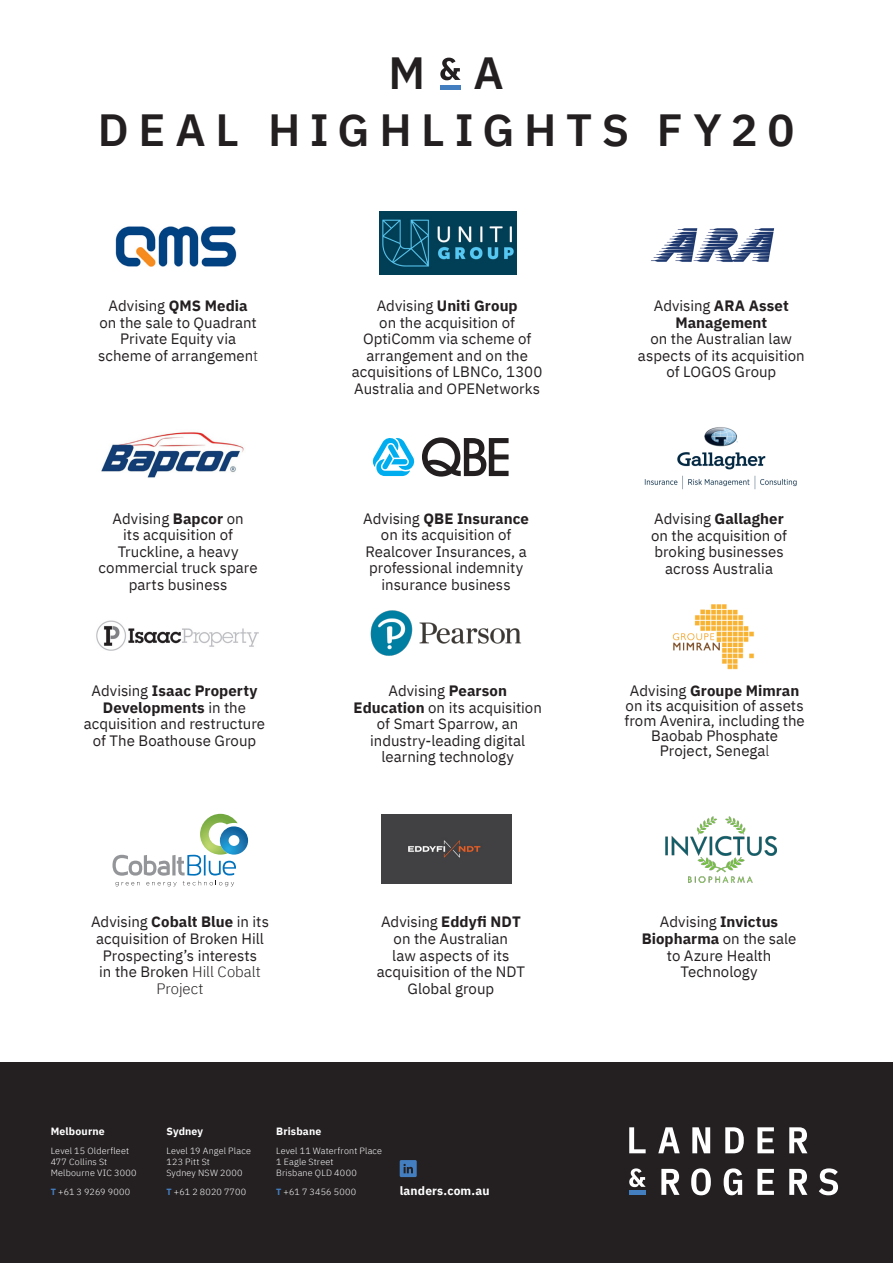
<style>
.page{position:relative;width:893px;height:1263px;background:#fff}
.page>*{position:absolute;margin:0;border:0;box-sizing:border-box;transform-origin:0 0}
.IBM_Plex_Sans_Semibo{font:600 45px "IBM Plex Sans";letter-spacing:.215em;color:#231f20}
.Paragraph_Style_1{font:15px/16.5px "IBM Plex Sans";color:#231f20;text-align:center}
.IBM_Plex_Sans_Light{font:15px/15px "IBM Plex Sans";color:#231f20;text-align:center}
.IBM_Plex_Sans_Light-2{font:700 12px "IBM Plex Sans";letter-spacing:.01em;color:#fff}
.L_R_contact_info{font:700 10.5px "IBM Plex Sans";letter-spacing:.015em;color:#fff}
.L_R_contact_info-2{font:300 9px/10.8px "IBM Plex Sans";letter-spacing:.02em;color:#fff}
.s1{font-weight:700}
.s2{font-weight:300}
.s3{font-weight:700;color:#437ec1}
</style>
<div class="page">
<div style="left:0;top:1062px;width:893px;height:201px;background:#242021"></div>
<svg style="left:629px;top:1127px;width:209px;height:68px"></svg>
<div style="left:400px;top:1160px;width:17px;height:17px;background:#437ec1"></div>
<svg style="left:403px;top:1164px;width:10px;height:9px"></svg>
<img style="left:644px;top:427px;width:153px;height:63px">
<div style="left:381px;top:815px;width:131px;height:68px;background:#414143"></div>
<svg style="left:422px;top:437px;width:87px;height:40px"></svg>
<svg style="left:372px;top:438px;width:43px;height:38px"></svg>
<img style="left:96px;top:620px;width:163px;height:31px">
<img style="left:665px;top:816px;width:111px;height:66px">
<img style="left:370px;top:610px;width:152px;height:46px">
<img style="left:672px;top:604px;width:82px;height:66px">
<svg style="left:112px;top:814px;width:136px;height:72px"></svg>
<img style="left:101px;top:432px;width:143px;height:46px">
<img style="left:115px;top:226px;width:122px;height:41px">
<img style="left:379px;top:211px;width:138px;height:64px">
<img style="left:651px;top:228px;width:124px;height:34px">
<div style="left:440px;top:85px;width:20px;height:5px;background:#437ec1"></div>
<svg style="left:440px;top:58px;width:20px;height:22px"></svg>
<p class="IBM_Plex_Sans_Semibo" style="left:388px;top:38px;width:117px">M A</p>
<p class="IBM_Plex_Sans_Semibo" style="left:98px;top:95px;width:143px">DEAL</p>
<p class="IBM_Plex_Sans_Semibo" style="left:268px;top:95px;width:363px">HIGHLIGHTS</p>
<p class="IBM_Plex_Sans_Semibo" style="left:657px;top:95px;width:139px">FY20</p>
<p class="Paragraph_Style_1" style="left:98px;top:296px;width:161px">Advising <span class="s1">QMS Media </span>on the sale to Quadrant<br>Private Equity via scheme of arrangemen<span class="s2">t</span></p>
<p class="Paragraph_Style_1" style="left:352px;top:296px;width:192px">Advising <span class="s1">Uniti Group<br></span>on the acquisition of<br>OptiComm via scheme of arrangement and on the acquisitions of LBNCo, 1300<br>Australia and OPENetworks</p>
<p class="Paragraph_Style_1" style="left:99px;top:509px;width:161px">Advising <span class="s1">Bapcor</span> on<br>its acquisition of<br>Truckline, a heavy commercial truck spare parts business</p>
<p class="Paragraph_Style_1" style="left:363px;top:509px;width:167px">Advising <span class="s1">QBE Insurance </span>on its acquisition of<br>Realcover Insurances, a professional indemnity insurance business</p>
<p class="Paragraph_Style_1" style="left:84px;top:681px;width:183px">Advising <span class="s1">Isaac Property<br>Developments</span> in the acquisition and restructure of The Boathouse Group</p>
<p class="Paragraph_Style_1" style="left:354px;top:681px;width:190px">Advising <span class="s1">Pearson<br>Education</span> on its acquisition of Smart Sparrow, an industry-leading digital learning technology</p>
<p class="Paragraph_Style_1" style="left:638px;top:296px;width:168px">Advising <span class="s1">ARA Asset<br>Management<br></span>on the Australian law aspects of its acquisition of LOGOS Group</p>
<p class="Paragraph_Style_1" style="left:651px;top:509px;width:137px">Advising <span class="s1">Gallagher </span>on the acquisition of broking businesses across Australia</p>
<p class="IBM_Plex_Sans_Light" style="left:624px;top:682px;width:182px">Advising <span class="s1">Groupe Mimran </span>on its acquisition of assets from Avenira, including the<br>Baobab Phosphate<br>Project, Senega<span class="s2">l</span></p>
<p class="Paragraph_Style_1" style="left:377px;top:913px;width:150px">Advising <span class="s1">Eddyfi NDT </span>on the Australian<br>law aspects of its acquisition of the NDT<br>Global group</p>
<p class="Paragraph_Style_1" style="left:91px;top:913px;width:179px">Advising <span class="s1">Cobalt Blue</span> in its acquisition of Broken Hill<br>Prospecting’s interests<br>in the Broken <span class="s2">Hill Cobalt<br>Project</span></p>
<p class="Paragraph_Style_1" style="left:642px;top:913px;width:156px">Advising <span class="s1">Invictus<br>Biopharma</span> on the sale to Azure Health<br>Technology</p>
<p class="L_R_contact_info" style="left:51px;top:1122px;width:56px">Melbourne</p>
<p class="L_R_contact_info-2" style="left:51px;top:1144px;width:87px">Level 15 Olderfleet<br>477 Collins St<br>Melbourne VIC 3000</p>
<p class="L_R_contact_info-2" style="left:51px;top:1185px;width:81px"><span class="s3">T</span> +61 3 9269 9000</p>
<p class="L_R_contact_info" style="left:166px;top:1122px;width:38px">Sydney</p>
<p class="L_R_contact_info-2" style="left:166px;top:1144px;width:86px">Level 19 Angel Place<br>123 Pitt St<br>Sydney NSW 2000</p>
<p class="L_R_contact_info-2" style="left:166px;top:1185px;width:81px"><span class="s3">T</span> +61 2 8020 7700</p>
<p class="L_R_contact_info" style="left:276px;top:1122px;width:47px">Brisbane</p>
<p class="L_R_contact_info-2" style="left:276px;top:1144px;width:108px">Level 11 Waterfront Place<br>1 Eagle Street<br>Brisbane QLD 4000</p>
<p class="L_R_contact_info-2" style="left:276px;top:1185px;width:82px"><span class="s3">T</span> +61 7 3456 5000</p>
<p class="IBM_Plex_Sans_Light-2" style="left:400px;top:1181px;width:91px">landers.com.au</p>
</div>
